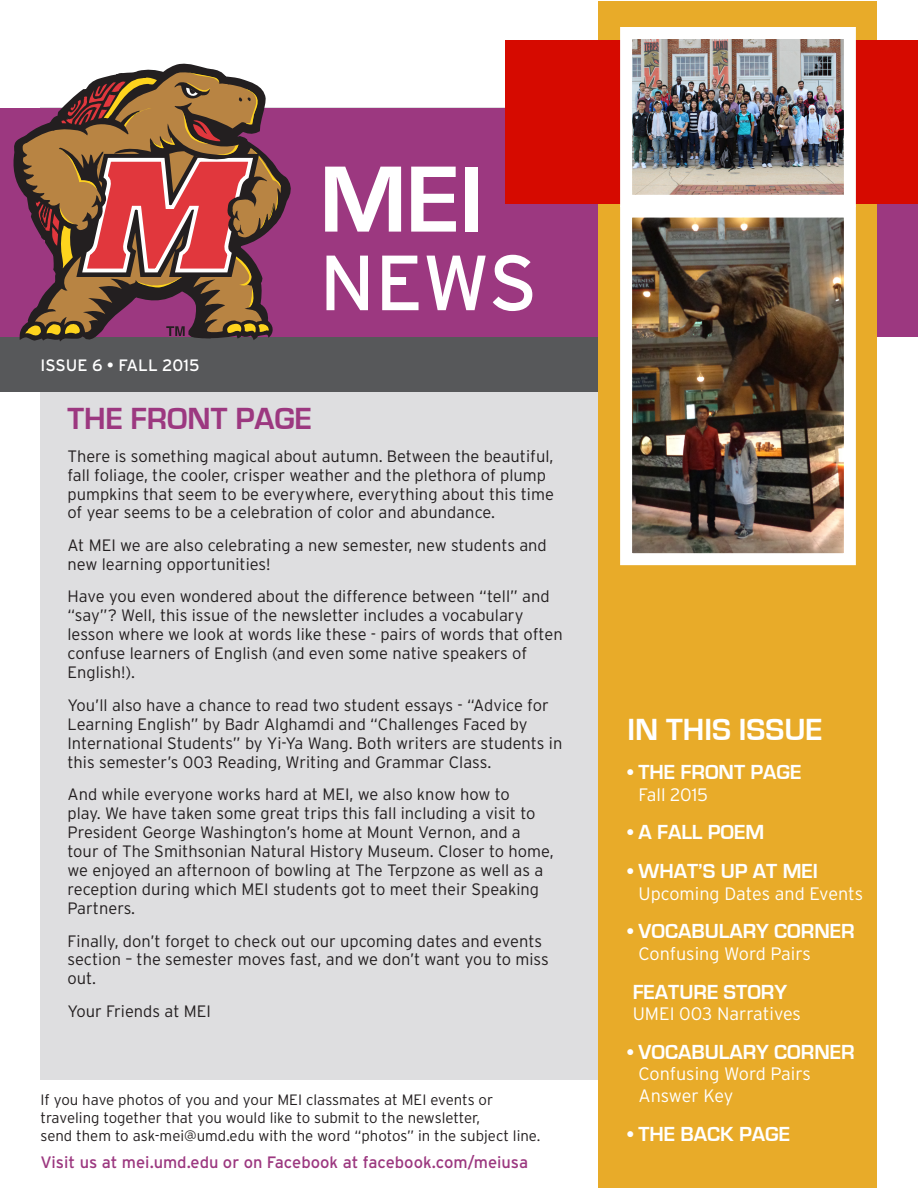
<style>
.page{position:relative;width:918px;height:1188px;background:#fff}
.page>*{position:absolute;margin:0;border:0;box-sizing:border-box;transform-origin:0 0}
.t1{font:700 97.5px "Eurostile";color:#fff}
.t2{font:78px "Interstate";color:#fff}
.t3{font:700 31.5px "Eurostile";color:#9c3880}
.t4{font:700 31.5px "Eurostile";color:#fff}
.t5{font:700 21px "Eurostile";color:#fff}
.t6{font:300 18px/21.6px "Interstate";color:#fff}
.t7{font:300 16.5px/19px "Interstate";color:#231f20}
.t8{font:16.5px "Interstate";color:#9c3880}
.t9{font:16.5px "Interstate";color:#fff}
.t10{font:300 15px/18px "Interstate";color:#231f20}
</style>
<div class="page">
<div style="left:40px;top:108px;width:576px;height:972px;background:#dedee0"></div>
<div style="left:0;top:337px;width:616px;height:55px;background:#57585a"></div>
<div style="left:0;top:108px;width:918px;height:229px;background:#9c3880"></div>
<svg style="left:15px;top:65px;width:274px;height:276px"></svg>
<svg style="left:25px;top:72px;width:258px;height:265px"></svg>
<div style="left:598px;top:1px;width:280px;height:1187px;background:#e8ab29"></div>
<div style="left:506px;top:40px;width:412px;height:164px;background:#d60a00"></div>
<img style="left:633px;top:40px;width:210px;height:154px">
<div style="left:620px;top:27px;width:236px;height:180px;border:12px solid #fff"></div>
<img style="left:633px;top:219px;width:210px;height:333px">
<div style="left:620px;top:206px;width:236px;height:359px;border:12px solid #fff"></div>
<p class="t9" style="left:40px;top:355px;width:161px">ISSUE 6 • FALL 2015</p>
<p class="t1" style="left:319px;top:146px;width:165px">MEI</p>
<p class="t2" style="left:319px;top:235px;width:220px">NEWS</p>
<p class="t3" style="left:68px;top:402px;width:246px">THE FRONT PAGE</p>
<p class="t7" style="left:68px;top:446px;width:488px">There is something magical about autumn. Between the beautiful, fall foliage, the cooler, crisper weather and the plethora of plump pumpkins that seem to be everywhere, everything about this time of year seems to be a celebration of color and abundance.</p>
<p class="t7" style="left:68px;top:536px;width:481px">At MEI we are also celebrating a new semester, new students and new learning opportunities!</p>
<p class="t7" style="left:68px;top:587px;width:497px">Have you even wondered about the difference between “tell” and “say”? Well, this issue of the newsletter includes a vocabulary lesson where we look at words like these - pairs of words that often confuse learners of English (and even some native speakers of English!).</p>
<p class="t7" style="left:68px;top:695px;width:496px">You’ll also have a chance to read two student essays - “Advice for Learning English” by Badr Alghamdi and “Challenges Faced by International Students” by Yi-Ya Wang. Both writers are students in this semester’s 003 Reading, Writing and Grammar Class.</p>
<p class="t7" style="left:68px;top:785px;width:488px">And while everyone works hard at MEI, we also know how to<br>play. We have taken some great trips this fall including a visit to President George Washington’s home at Mount Vernon, and a tour of The Smithsonian Natural History Museum. Closer to home, we enjoyed an afternoon of bowling at The Terpzone as well as a reception during which MEI students got to meet their Speaking Partners.</p>
<p class="t7" style="left:68px;top:931px;width:483px">Finally, don’t forget to check out our upcoming dates and events section – the semester moves fast, and we don’t want you to miss out.</p>
<p class="t7" style="left:68px;top:1001px;width:145px">Your Friends at MEI</p>
<p class="t10" style="left:40px;top:1091px;width:501px">If you have photos of you and your MEI classmates at MEI events or traveling together that you would like to submit to the newsletter,<br>send them to ask-mei@umd.edu with the word “photos” in the subject line.</p>
<p class="t8" style="left:40px;top:1152px;width:489px">Visit us at mei.umd.edu or on Facebook at facebook.com/meiusa</p>
<p class="t4" style="left:627px;top:713px;width:197px">IN THIS ISSUE</p>
<p class="t5" style="left:627px;top:761px;width:176px">• THE FRONT PAGE</p>
<p class="t6" style="left:639px;top:783px;width:71px">Fall 2015</p>
<p class="t5" style="left:627px;top:821px;width:138px">• A FALL POEM</p>
<p class="t5" style="left:627px;top:860px;width:192px">• WHAT’S UP AT MEI</p>
<p class="t6" style="left:639px;top:882px;width:226px">Upcoming Dates and Events</p>
<p class="t5" style="left:627px;top:920px;width:229px">• VOCABULARY CORNER</p>
<p class="t6" style="left:639px;top:943px;width:174px">Confusing Word Pairs</p>
<p class="t5" style="left:633px;top:980px;width:156px">FEATURE STORY</p>
<p class="t6" style="left:633px;top:1003px;width:170px">UMEI 003 Narratives</p>
<p class="t5" style="left:627px;top:1040px;width:229px">• VOCABULARY CORNER</p>
<p class="t6" style="left:639px;top:1063px;width:174px">Confusing Word Pairs<br>Answer Key</p>
<p class="t5" style="left:627px;top:1122px;width:164px">• THE BACK PAGE</p>
</div>
